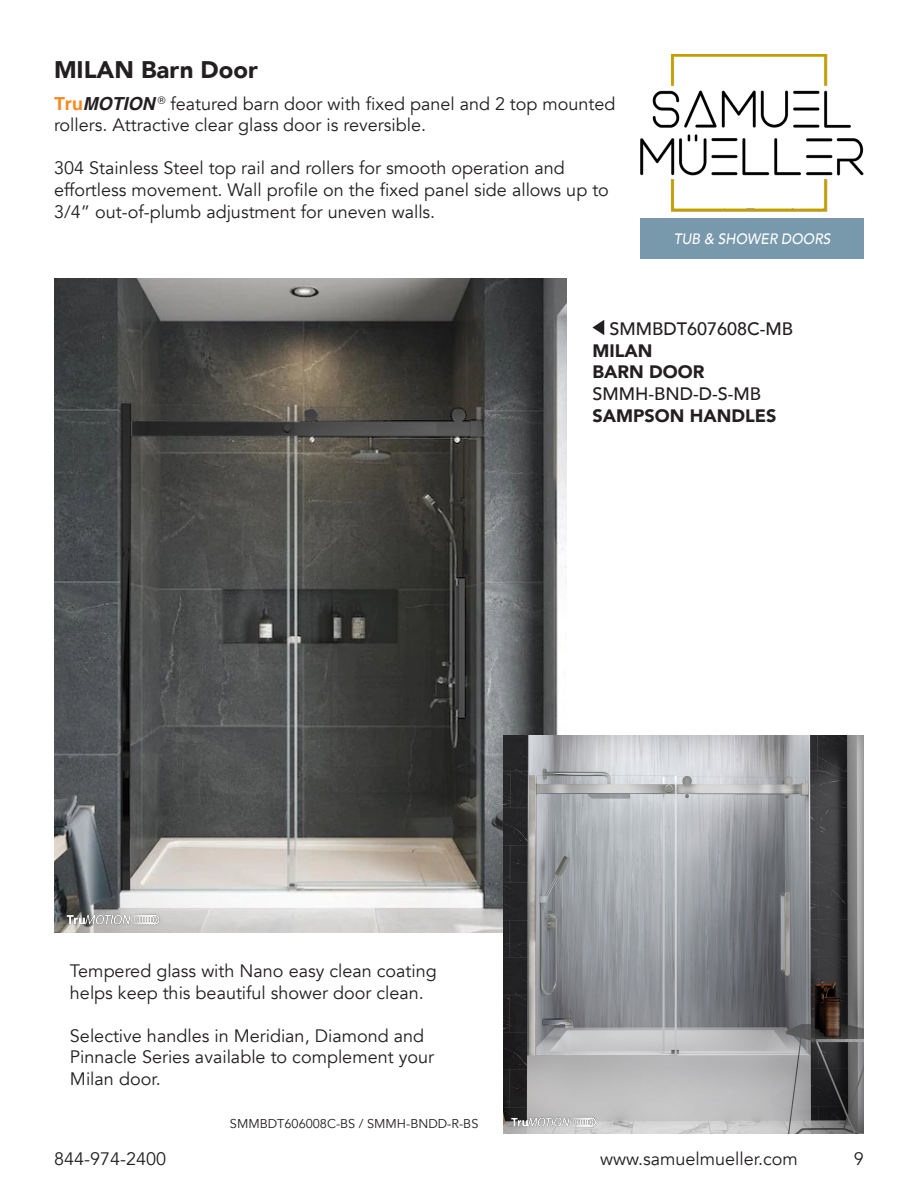
<style>
.page{position:relative;width:918px;height:1188px;background:#fff}
.page>*{position:absolute;margin:0;border:0;box-sizing:border-box;transform-origin:0 0}
.t1{font:900 24px "Avenir";color:#231f20}
.t2{font:18px/21.6px "Avenir";color:#231f20}
.t3{font:500 18px "Avenir";color:#231f20}
.t4{font:900 18px "Avenir";color:#231f20}
.t5{font:italic 500 15px "Avenir";color:#fff;scale:.92 1}
.t6{font:12.75px "Avenir";color:#231f20}
.s1{font-family:"Helvetica";font-weight:700;color:#f6891e}
.s2{font-family:"Helvetica";font-weight:700;font-style:italic}
</style>
<div class="page">
<div style="left:641px;top:218px;width:223px;height:41px;background:#7898ac"></div>
<img style="left:641px;top:54px;width:223px;height:157px">
<img style="left:54px;top:278px;width:513px;height:655px">
<img style="left:503px;top:736px;width:361px;height:398px">
<img style="left:508px;top:1113px;width:91px;height:17px">
<img style="left:62px;top:910px;width:101px;height:19px">
<svg style="left:592px;top:320px;width:12px;height:15px"></svg>
<p class="t1" style="left:54px;top:49px;width:205px">MILAN Barn Door</p>
<p class="t2" style="left:54px;top:93px;width:563px"><span class="s1">Tru</span><span class="s2">MOTION</span> <sup>®</sup> featured barn door with fixed panel and 2 top mounted rollers. Attractive clear glass door is reversible.</p>
<p class="t2" style="left:54px;top:158px;width:556px">304 Stainless Steel top rail and rollers for smooth operation and effortless movement. Wall profile on the fixed panel side allows up to<br>3/4” out-of-plumb adjustment for uneven walls.</p>
<p class="t5" style="left:674px;top:230px;width:172px">TUB &amp; SHOWER DOORS</p>
<p class="t3" style="left:610px;top:313px;width:185px">SMMBDT607608C-MB</p>
<p class="t4" style="left:592px;top:335px;width:61px">MILAN</p>
<p class="t4" style="left:592px;top:357px;width:113px">BARN DOOR</p>
<p class="t3" style="left:592px;top:378px;width:170px">SMMH-BND-D-S-MB</p>
<p class="t4" style="left:592px;top:400px;width:185px">SAMPSON HANDLES</p>
<p class="t2" style="left:70px;top:960px;width:368px">Tempered glass with Nano easy clean coating helps keep this beautiful shower door clean.</p>
<p class="t2" style="left:70px;top:1025px;width:366px">Selective handles in Meridian, Diamond and<br>Pinnacle Series available to complement your<br>Milan door.</p>
<p class="t6" style="left:230px;top:1116px;width:250px">SMMBDT606008C-BS / SMMH-BNDD-R-BS</p>
<p class="t2" style="left:54px;top:1148px;width:114px">844-974-2400</p>
<p class="t2" style="left:600px;top:1148px;width:199px">www.samuelmueller.com</p>
<p class="t2" style="left:854px;top:1148px;width:12px">9</p>
</div>
